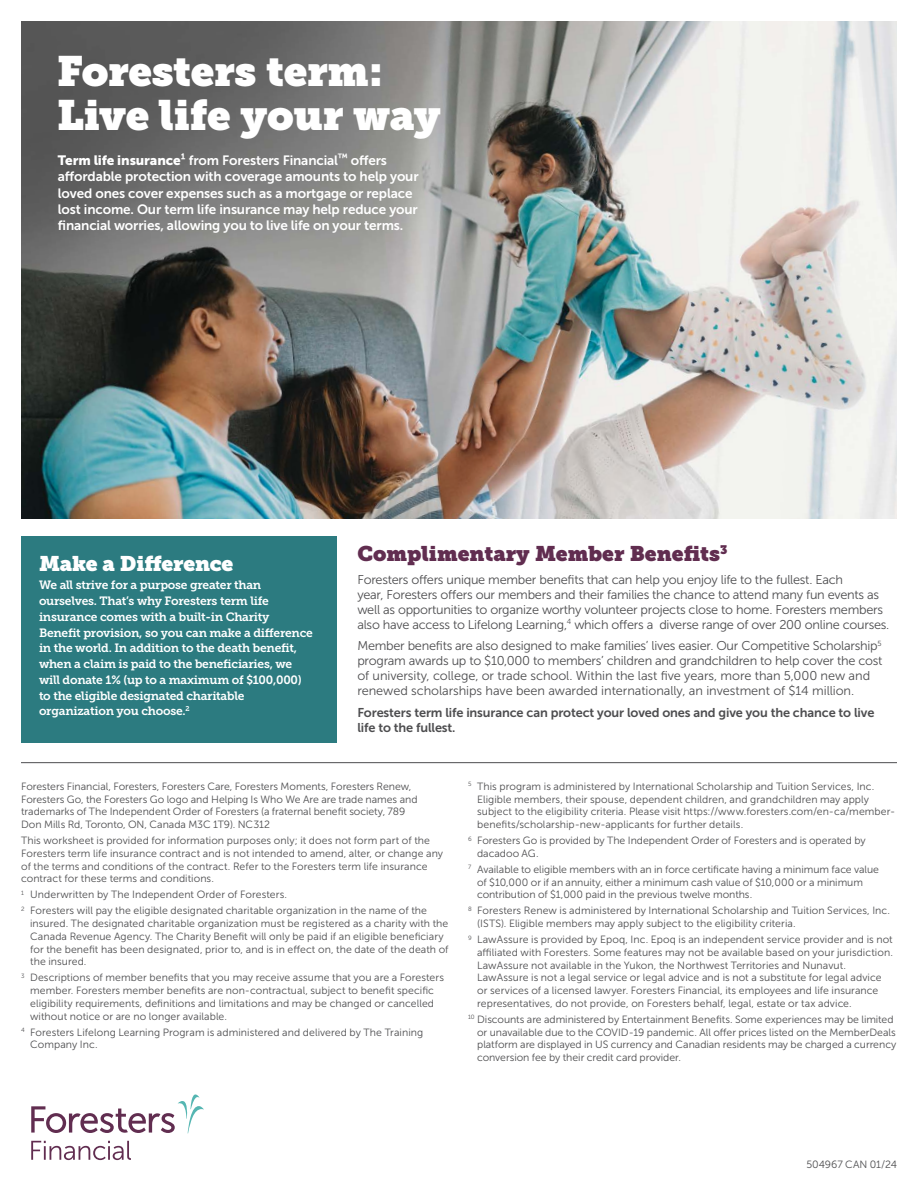
<style>
.page{position:relative;width:918px;height:1188px;background:#fff}
.page>*{position:absolute;margin:0;border:0;box-sizing:border-box;transform-origin:0 0}
.t1{font:42px/43.5px "Museo Slab";letter-spacing:-.01em;color:#fff}
.t2{font:21px "Museo Slab";color:#612d50}
.t3{font:21px "Museo Slab";letter-spacing:-.01em;color:#fff}
.t4{font:13.5px/16.2px "Museo Sans 700";letter-spacing:-.01em;color:#fff}
.t5{font:12.75px/15px "Museo Sans 300";letter-spacing:-.02em;color:#4d4d4f}
.t6{font:12.75px/15px "Museo Sans 700";letter-spacing:-.01em;color:#4d4d4f}
.t7{font:12px/15.8px "Museo Slab 700";letter-spacing:-.02em;color:#fff}
.t8{font:10.5px/12.8px "Museo Sans 300";letter-spacing:.005em;color:#4d4d4f}
.s1{font-family:"Museo Sans 900"}
</style>
<div class="page">
<img style="left:21px;top:21px;width:876px;height:497px">
<svg style="left:31px;top:1094px;width:173px;height:39px"></svg>
<svg style="left:31px;top:1141px;width:100px;height:19px"></svg>
<hr style="left:21px;top:762px;width:876px;height:1px;background:#4d4d4f">
<div style="left:21px;top:536px;width:315px;height:207px;background:#2c7b80"></div>
<h1 class="t1" style="left:57px;top:50px;width:386px">Foresters term:<br>Live life your way</h1>
<p class="t4" style="left:58px;top:152px;width:362px"><span class="s1">Term life insurance</span>¹ from Foresters Financial<sup>™</sup> offers affordable protection with coverage amounts to help your loved ones cover expenses such as a mortgage or replace lost income. Our term life insurance may help reduce your financial worries, allowing you to live life on your terms.</p>
<h2 class="t3" style="left:39px;top:551px;width:196px">Make a Difference</h2>
<p class="t7" style="left:39px;top:577px;width:275px">We all strive for a purpose greater than ourselves. That’s why Foresters term life insurance comes with a built-in Charity Benefit provision, so you can make a difference in the world. In addition to the death benefit, when a claim is paid to the beneficiaries, we will donate 1% (up to a maximum of $100,000) to the eligible designated charitable organization you choose.<sup>2</sup></p>
<h2 class="t2" style="left:357px;top:541px;width:371px">Complimentary Member Benefits<sup>3</sup></h2>
<p class="t5" style="left:357px;top:572px;width:534px">Foresters offers unique member benefits that can help you enjoy life to the fullest. Each<br>year, Foresters offers our members and their families the chance to attend many fun events as well as opportunities to organize worthy volunteer projects close to home. Foresters members also have access to Lifelong Learning,<sup>4</sup> which offers a diverse range of over 200 online courses.</p>
<p class="t5" style="left:357px;top:638px;width:527px">Member benefits are also designed to make families’ lives easier. Our Competitive Scholarship<sup>5 </sup>program awards up to $10,000 to members’ children and grandchildren to help cover the cost of university, college, or trade school. Within the last five years, more than 5,000 new and renewed scholarships have been awarded internationally, an investment of $14 million.</p>
<p class="t6" style="left:357px;top:705px;width:519px">Foresters term life insurance can protect your loved ones and give you the chance to live life to the fullest.</p>
<p class="t8" style="left:21px;top:780px;width:398px">Foresters Financial, Foresters, Foresters Care, Foresters Moments, Foresters Renew, Foresters Go, the Foresters Go logo and Helping Is Who We Are are trade names and trademarks of The Independent Order of Foresters (a fraternal benefit society, 789<br>Don Mills Rd, Toronto, ON, Canada M3C 1T9). NC312</p>
<p class="t8" style="left:21px;top:834px;width:424px">This worksheet is provided for information purposes only; it does not form part of the Foresters term life insurance contract and is not intended to amend, alter, or change any of the terms and conditions of the contract. Refer to the Foresters term life insurance contract for these terms and conditions.</p>
<p class="t8" style="left:21px;top:887px;width:407px;line-height:16px"><sup>1</sup> Underwritten by The Independent Order of Foresters.<br><sup>2</sup> Foresters will pay the eligible designated charitable organization in the name of the</p>
<p class="t8" style="left:30px;top:917px;width:420px">insured. The designated charitable organization must be registered as a charity with the Canada Revenue Agency. The Charity Benefit will only be paid if an eligible beneficiary for the benefit has been designated, prior to, and is in effect on, the date of the death of the insured.</p>
<p class="t8" style="left:30px;top:971px;width:415px;text-indent:-9px"><sup>3</sup> Descriptions of member benefits that you may receive assume that you are a Foresters member. Foresters member benefits are non-contractual, subject to benefit specific eligibility requirements, definitions and limitations and may be changed or cancelled without notice or are no longer available.</p>
<p class="t8" style="left:30px;top:1026px;width:395px;text-indent:-9px"><sup>4</sup> Foresters Lifelong Learning Program is administered and delivered by The Training<br>Company Inc.</p>
<p class="t8" style="left:477px;top:780px;width:420px;text-indent:-9px"><sup>5</sup> This program is administered by International Scholarship and Tuition Services, Inc.<br>Eligible members, their spouse, dependent children, and grandchildren may apply subject to the eligibility criteria. Please visit https://www.foresters.com/en-ca/member&shy;benefits/scholarship-new-applicants for further details.</p>
<p class="t8" style="left:477px;top:834px;width:390px;text-indent:-9px"><sup>6</sup> Foresters Go is provided by The Independent Order of Foresters and is operated by dacadoo AG.</p>
<p class="t8" style="left:477px;top:863px;width:403px;text-indent:-9px"><sup>7</sup> Available to eligible members with an in force certificate having a minimum face value of $10,000 or if an annuity, either a minimum cash value of $10,000 or a minimum contribution of $1,000 paid in the previous twelve months.</p>
<p class="t8" style="left:477px;top:904px;width:414px;text-indent:-9px"><sup>8</sup> Foresters Renew is administered by International Scholarship and Tuition Services, Inc. (ISTS). Eligible members may apply subject to the eligibility criteria.</p>
<p class="t8" style="left:477px;top:933px;width:417px;text-indent:-9px"><sup>9</sup> LawAssure is provided by Epoq, Inc. Epoq is an independent service provider and is not affiliated with Foresters. Some features may not be available based on your jurisdiction.<br>LawAssure not available in the Yukon, the Northwest Territories and Nunavut.<br>LawAssure is not a legal service or legal advice and is not a substitute for legal advice or services of a licensed lawyer. Foresters Financial, its employees and life insurance representatives, do not provide, on Foresters behalf, legal, estate or tax advice.</p>
<p class="t8" style="left:477px;top:1013px;width:421px;text-indent:-9px"><sup>10</sup> Discounts are administered by Entertainment Benefits. Some experiences may be limited or unavailable due to the COVID-19 pandemic. All offer prices listed on the MemberDeals platform are displayed in US currency and Canadian residents may be charged a currency conversion fee by their credit card provider.</p>
<p class="t8" style="left:807px;top:1158px;width:92px">504967 CAN 01/24</p>
</div>
